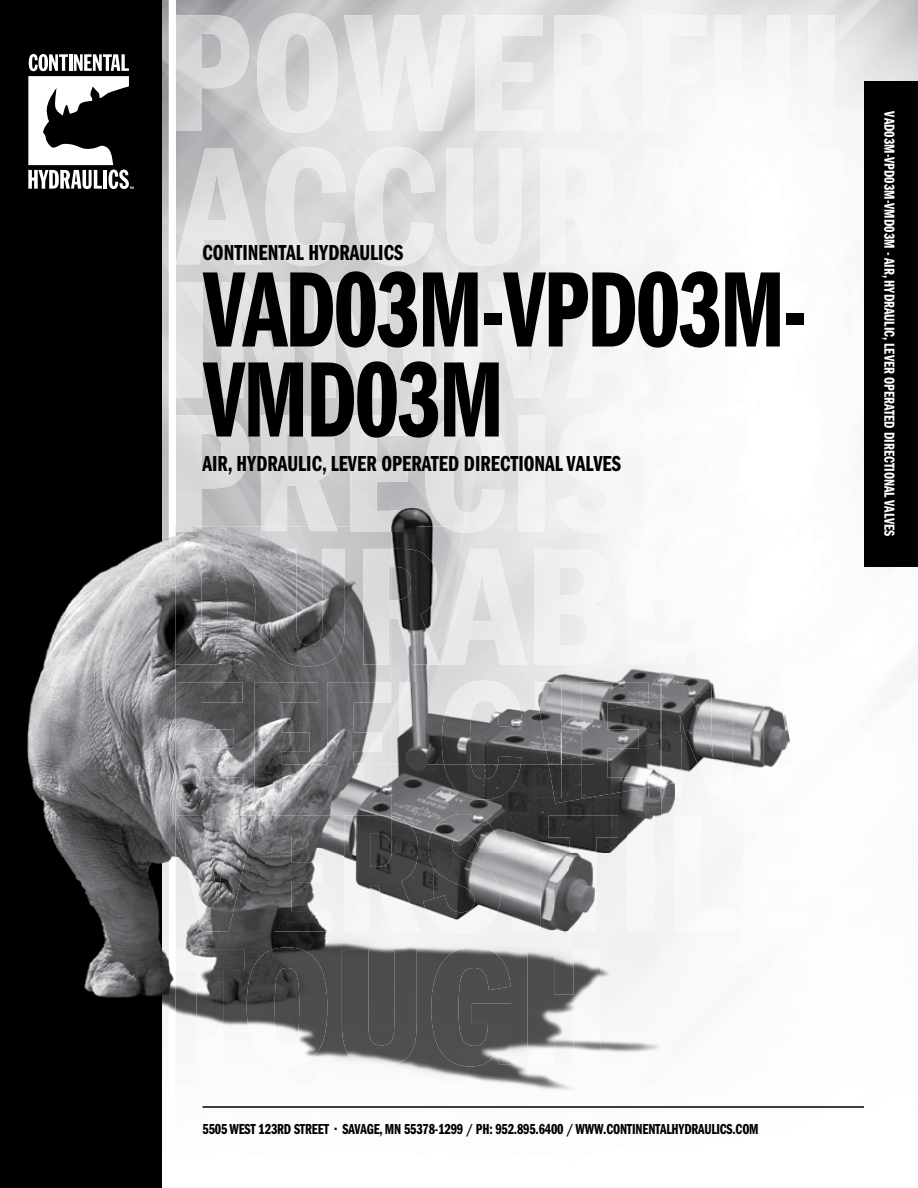
<style>
.page{position:relative;width:918px;height:1188px;background:#fff}
.page>*{position:absolute;margin:0;border:0;box-sizing:border-box;transform-origin:0 0}
.t1{font:111px/90px "ITC Franklin Gothic Std Dm Cp";letter-spacing:-.02em;color:#000;scale:.93 1}
.t2{font:22.5px "ITC Franklin Gothic Std Dm Cp";color:#000}
.t3{font:15px "ITC Franklin Gothic Std Dm Cp";letter-spacing:-.015em;color:#000}
.t4{font:15px "ITC Franklin Gothic Std Dm Cp";color:#fff}
</style>
<div class="page">
<img style="left:176px;top:0;width:742px;height:486px">
<img style="left:176px;top:15px;width:73px;height:116px">
<img style="left:257px;top:14px;width:81px;height:119px">
<img style="left:344px;top:15px;width:122px;height:116px">
<img style="left:475px;top:15px;width:68px;height:116px">
<img style="left:554px;top:15px;width:77px;height:116px">
<div style="left:643px;top:15px;width:64px;height:116px;background:#f6f6f7"></div>
<img style="left:715px;top:15px;width:75px;height:118px">
<img style="left:808px;top:15px;width:59px;height:116px">
<img style="left:176px;top:149px;width:86px;height:115px">
<img style="left:266px;top:147px;width:80px;height:119px">
<img style="left:355px;top:147px;width:80px;height:119px">
<img style="left:447px;top:149px;width:74px;height:117px">
<div style="left:540px;top:149px;width:158px;height:115px;background:#f6f6f7"></div>
<img style="left:698px;top:149px;width:69px;height:115px">
<img style="left:777px;top:149px;width:67px;height:115px">
<div style="left:176px;top:282px;width:26px;height:116px;background:#e0e1e2"></div>
<img style="left:222px;top:282px;width:72px;height:116px">
<img style="left:314px;top:282px;width:73px;height:116px">
<img style="left:402px;top:280px;width:81px;height:119px">
<img style="left:488px;top:282px;width:78px;height:116px">
<img style="left:566px;top:282px;width:80px;height:116px">
<img style="left:646px;top:282px;width:70px;height:116px">
<img style="left:726px;top:282px;width:26px;height:116px">
<img style="left:761px;top:282px;width:81px;height:116px">
<img style="left:851px;top:282px;width:13px;height:116px">
<img style="left:176px;top:415px;width:73px;height:71px">
<img style="left:261px;top:415px;width:75px;height:71px">
<img style="left:350px;top:415px;width:67px;height:71px">
<img style="left:425px;top:414px;width:81px;height:72px">
<div style="left:518px;top:415px;width:27px;height:71px;background:#eeeff0"></div>
<div style="left:559px;top:414px;width:71px;height:72px;background:#f6f6f7"></div>
<img style="left:644px;top:415px;width:67px;height:71px">
<img style="left:229px;top:486px;width:410px;height:41px">
<img style="left:176px;top:486px;width:53px;height:41px">
<img style="left:350px;top:486px;width:42px;height:41px">
<div style="left:555px;top:486px;width:77px;height:22px;background:#f3f4f4"></div>
<img style="left:162px;top:486px;width:7px;height:41px">
<div style="left:0;top:0;width:162px;height:1188px;background:#000"></div>
<div style="left:864px;top:81px;width:54px;height:486px;background:#000"></div>
<svg style="left:28px;top:54px;width:106px;height:135px"></svg>
<hr style="left:202px;top:1106px;width:662px;height:2px;background:#000">
<img style="left:675px;top:658px;width:105px;height:24px">
<img style="left:680px;top:680px;width:100px;height:45px">
<img style="left:733px;top:725px;width:10px;height:40px">
<img style="left:696px;top:658px;width:67px;height:7px">
<img style="left:675px;top:682px;width:58px;height:41px">
<img style="left:675px;top:723px;width:58px;height:60px">
<img style="left:743px;top:682px;width:47px;height:86px">
<img style="left:662px;top:785px;width:13px;height:68px">
<img style="left:674px;top:816px;width:1px;height:37px">
<img style="left:392px;top:508px;width:247px;height:19px">
<img style="left:392px;top:511px;width:25px;height:16px">
<img style="left:430px;top:508px;width:72px;height:19px">
<img style="left:556px;top:508px;width:74px;height:19px">
<img style="left:662px;top:665px;width:13px;height:120px">
<svg style="left:675px;top:658px;width:11px;height:7px"></svg>
<img style="left:176px;top:527px;width:216px;height:236px">
<img style="left:176px;top:763px;width:145px;height:94px">
<div style="left:565px;top:853px;width:97px;height:237px;background:#f3f4f4"></div>
<img style="left:176px;top:857px;width:96px;height:169px">
<img style="left:272px;top:931px;width:293px;height:159px">
<img style="left:176px;top:527px;width:25px;height:4px">
<img style="left:261px;top:527px;width:77px;height:4px">
<img style="left:176px;top:549px;width:79px;height:116px">
<img style="left:270px;top:549px;width:75px;height:117px">
<img style="left:363px;top:549px;width:29px;height:116px">
<img style="left:176px;top:682px;width:67px;height:116px">
<img style="left:255px;top:682px;width:63px;height:116px">
<img style="left:327px;top:682px;width:63px;height:82px">
<img style="left:176px;top:816px;width:80px;height:115px">
<img style="left:265px;top:816px;width:8px;height:115px">
<svg style="left:448px;top:932px;width:26px;height:1px"></svg>
<img style="left:500px;top:853px;width:96px;height:79px">
<div style="left:628px;top:853px;width:26px;height:78px;background:#f6f6f7"></div>
<img style="left:176px;top:949px;width:69px;height:77px">
<img style="left:247px;top:947px;width:80px;height:120px">
<img style="left:342px;top:949px;width:75px;height:118px">
<img style="left:431px;top:947px;width:80px;height:120px">
<img style="left:528px;top:949px;width:72px;height:116px">
<img style="left:27px;top:527px;width:149px;height:491px">
<img style="left:594px;top:788px;width:68px;height:65px">
<img style="left:594px;top:797px;width:54px;height:1px">
<svg style="left:660px;top:786px;width:2px;height:12px"></svg>
<img style="left:594px;top:816px;width:24px;height:37px">
<img style="left:392px;top:527px;width:235px;height:142px">
<img style="left:392px;top:669px;width:143px;height:95px">
<img style="left:444px;top:527px;width:45px;height:6px">
<img style="left:518px;top:527px;width:27px;height:4px">
<img style="left:569px;top:527px;width:48px;height:6px">
<div style="left:535px;top:549px;width:78px;height:114px;background:#f1f1f2"></div>
<img style="left:400px;top:682px;width:26px;height:82px">
<img style="left:442px;top:681px;width:80px;height:83px">
<img style="left:534px;top:663px;width:128px;height:54px">
<img style="left:561px;top:700px;width:99px;height:43px">
<img style="left:561px;top:743px;width:99px;height:45px">
<img style="left:627px;top:663px;width:35px;height:2px">
<img style="left:535px;top:682px;width:26px;height:82px">
<img style="left:581px;top:682px;width:67px;height:73px">
<img style="left:581px;top:755px;width:67px;height:42px">
<img style="left:660px;top:682px;width:2px;height:97px">
<img style="left:273px;top:764px;width:150px;height:168px">
<img style="left:273px;top:764px;width:8px;height:34px">
<img style="left:327px;top:764px;width:27px;height:34px">
<img style="left:344px;top:816px;width:77px;height:115px">
<img style="left:423px;top:853px;width:77px;height:79px">
<img style="left:512px;top:853px;width:27px;height:78px">
<img style="left:570px;top:853px;width:24px;height:78px">
<img style="left:392px;top:764px;width:202px;height:89px">
<img style="left:444px;top:764px;width:77px;height:36px">
<img style="left:535px;top:764px;width:14px;height:34px">
<img style="left:392px;top:816px;width:26px;height:37px">
<img style="left:428px;top:814px;width:70px;height:39px">
<img style="left:554px;top:764px;width:33px;height:39px">
<img style="left:549px;top:764px;width:12px;height:34px">
<img style="left:581px;top:764px;width:13px;height:34px">
<h2 class="t2" style="left:203px;top:240px;width:202px">CONTINENTAL HYDRAULICS</h2>
<h1 class="t1" style="left:203px;top:266px;width:652px">VAD03M-VPD03M-<br>VMD03M</h1>
<h2 class="t2" style="left:203px;top:451px;width:420px">AIR, HYDRAULIC, LEVER OPERATED DIRECTIONAL VALVES</h2>
<p class="t4" style="left:898px;top:111px;width:427px;rotate:90deg">VAD03M-VPD03M-VMD03M - AIR, HYDRAULIC, LEVER OPERATED DIRECTIONAL VALVES</p>
<p class="t3" style="left:202px;top:1121px;width:558px">5505 WEST 123RD STREET • SAVAGE, MN 55378-1299 / PH: 952.895.6400 / WWW.CONTINENTALHYDRAULICS.COM</p>
</div>
